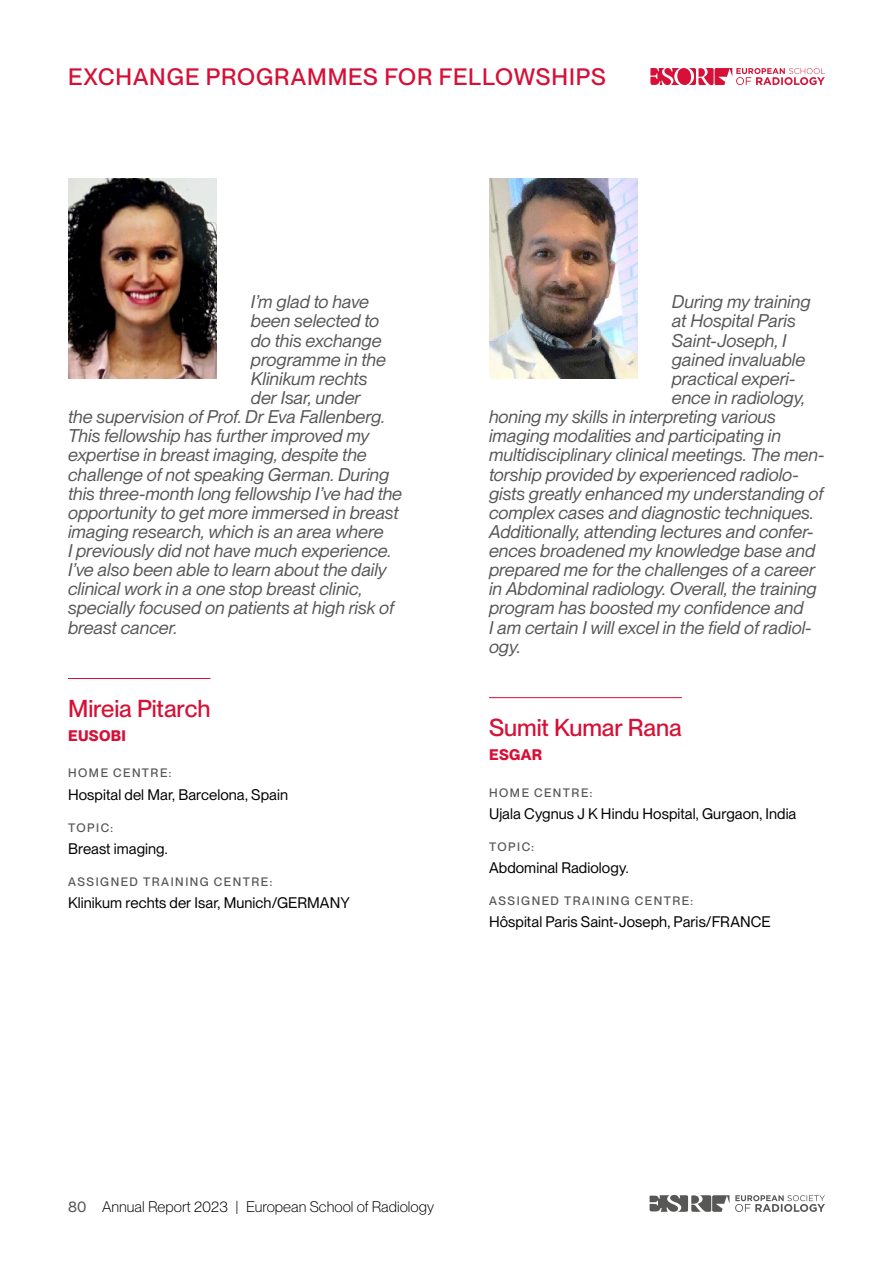
<style>
.page{position:relative;width:893px;height:1263px;background:#fff}
.page>*{position:absolute;margin:0;border:0;box-sizing:border-box;transform-origin:0 0}
.t1{font:500 24px "PP Neue Montreal";letter-spacing:-.005em;color:#d61036}
.t2{font:500 23.25px "PP Neue Montreal";letter-spacing:.04em;color:#d61036}
.t3{font:italic 18px "PP Neue Montreal";color:#575756}
.t4{font:15px "PP Neue Montreal";letter-spacing:.005em;color:#000}
.t5{font:300 15px "PP Neue Montreal";color:#000}
.t6{font:700 15px "PP Neue Montreal";letter-spacing:.02em;color:#d61036}
.t7{font:500 12px "PP Neue Montreal";letter-spacing:.125em;color:#575756}
.s1{font-weight:400;color:#575756}
</style>
<div class="page">
<svg style="left:650px;top:68px;width:175px;height:17px"></svg>
<svg style="left:650px;top:1195px;width:175px;height:17px"></svg>
<hr style="left:489px;top:697px;width:193px;height:1px;background:#d61036">
<img style="left:489px;top:179px;width:149px;height:199px">
<hr style="left:68px;top:678px;width:142px;height:1px;background:#d61036">
<img style="left:68px;top:179px;width:149px;height:199px">
<p class="t2" style="left:68px;top:63px;width:539px">EXCHANGE PROGRAMMES FOR FELLOWSHIPS</p>
<p class="t3" style="left:251px;top:291px;width:120px">I’m glad to have</p>
<p class="t3" style="left:251px;top:310px;width:130px">been selected to</p>
<p class="t3" style="left:251px;top:330px;width:132px">do this exchange</p>
<p class="t3" style="left:251px;top:349px;width:137px">programme in the</p>
<p class="t3" style="left:251px;top:368px;width:118px">Klinikum rechts</p>
<p class="t3" style="left:251px;top:387px;width:111px">der Isar, under</p>
<p class="t3" style="left:68px;top:406px;width:318px">the supervision of Prof. Dr Eva Fallenberg.</p>
<p class="t3" style="left:68px;top:425px;width:303px">This fellowship has further improved my</p>
<p class="t3" style="left:68px;top:444px;width:300px">expertise in breast imaging, despite the</p>
<p class="t3" style="left:68px;top:464px;width:323px">challenge of not speaking German. During</p>
<p class="t3" style="left:68px;top:483px;width:336px">this three-month long fellowship I’ve had the</p>
<p class="t3" style="left:68px;top:502px;width:332px">opportunity to get more immersed in breast</p>
<p class="t3" style="left:68px;top:521px;width:317px">imaging research, which is an area where</p>
<p class="t3" style="left:68px;top:540px;width:325px">I previously did not have much experience.</p>
<p class="t3" style="left:68px;top:559px;width:320px">I’ve also been able to learn about the daily</p>
<p class="t3" style="left:68px;top:578px;width:296px">clinical work in a one stop breast clinic,</p>
<p class="t3" style="left:68px;top:597px;width:327px">specially focused on patients at high risk of</p>
<p class="t3" style="left:68px;top:617px;width:111px">breast cancer.</p>
<h1 class="t1" style="left:68px;top:694px;width:144px">Mireia Pitarch</h1>
<p class="t6" style="left:68px;top:727px;width:59px">EUSOBI</p>
<p class="t7" style="left:68px;top:766px;width:105px">HOME CENTRE:</p>
<p class="t4" style="left:68px;top:785px;width:222px">Hospital del Mar, Barcelona, Spain</p>
<p class="t7" style="left:68px;top:820px;width:47px">TOPIC:</p>
<p class="t4" style="left:68px;top:840px;width:101px">Breast imaging.</p>
<p class="t7" style="left:68px;top:875px;width:206px">ASSIGNED TRAINING CENTRE:</p>
<p class="t4" style="left:68px;top:894px;width:283px">Klinikum rechts der Isar, Munich/GERMANY</p>
<p class="t3" style="left:672px;top:291px;width:140px">During my training</p>
<p class="t3" style="left:672px;top:310px;width:125px">at Hospital Paris</p>
<p class="t3" style="left:672px;top:330px;width:116px">Saint-Joseph, I</p>
<p class="t3" style="left:672px;top:349px;width:135px">gained invaluable</p>
<p class="t3" style="left:672px;top:368px;width:125px">practical experi-</p>
<p class="t3" style="left:672px;top:387px;width:135px">ence in radiology,</p>
<p class="t3" style="left:489px;top:406px;width:288px">honing my skills in interpreting various</p>
<p class="t3" style="left:489px;top:425px;width:293px">imaging modalities and participating in</p>
<p class="t3" style="left:489px;top:444px;width:337px">multidisciplinary clinical meetings. The men-</p>
<p class="t3" style="left:489px;top:464px;width:311px">torship provided by experienced radiolo-</p>
<p class="t3" style="left:489px;top:483px;width:336px">gists greatly enhanced my understanding of</p>
<p class="t3" style="left:489px;top:502px;width:326px">complex cases and diagnostic techniques.</p>
<p class="t3" style="left:489px;top:521px;width:326px">Additionally, attending lectures and confer-</p>
<p class="t3" style="left:489px;top:540px;width:328px">ences broadened my knowledge base and</p>
<p class="t3" style="left:489px;top:559px;width:327px">prepared me for the challenges of a career</p>
<p class="t3" style="left:489px;top:578px;width:329px">in Abdominal radiology. Overall, the training</p>
<p class="t3" style="left:489px;top:597px;width:316px">program has boosted my confidence and</p>
<p class="t3" style="left:489px;top:617px;width:324px">I am certain I will excel in the field of radiol-</p>
<p class="t3" style="left:489px;top:636px;width:33px">ogy.</p>
<h1 class="t1" style="left:489px;top:714px;width:194px">Sumit Kumar Rana</h1>
<p class="t6" style="left:489px;top:746px;width:55px">ESGAR</p>
<p class="t7" style="left:489px;top:785px;width:105px">HOME CENTRE:</p>
<p class="t4" style="left:489px;top:805px;width:309px">Ujala Cygnus J K Hindu Hospital, Gurgaon, India</p>
<p class="t7" style="left:489px;top:839px;width:47px">TOPIC:</p>
<p class="t4" style="left:489px;top:859px;width:141px">Abdominal Radiology.</p>
<p class="t7" style="left:489px;top:894px;width:206px">ASSIGNED TRAINING CENTRE:</p>
<p class="t4" style="left:489px;top:913px;width:283px">Hôspital Paris Saint-Joseph, Paris/FRANCE</p>
<p class="t5" style="left:68px;top:1198px;width:367px"><span class="s1">80</span> Annual Report 2023 | European School of Radiology</p>
</div>
